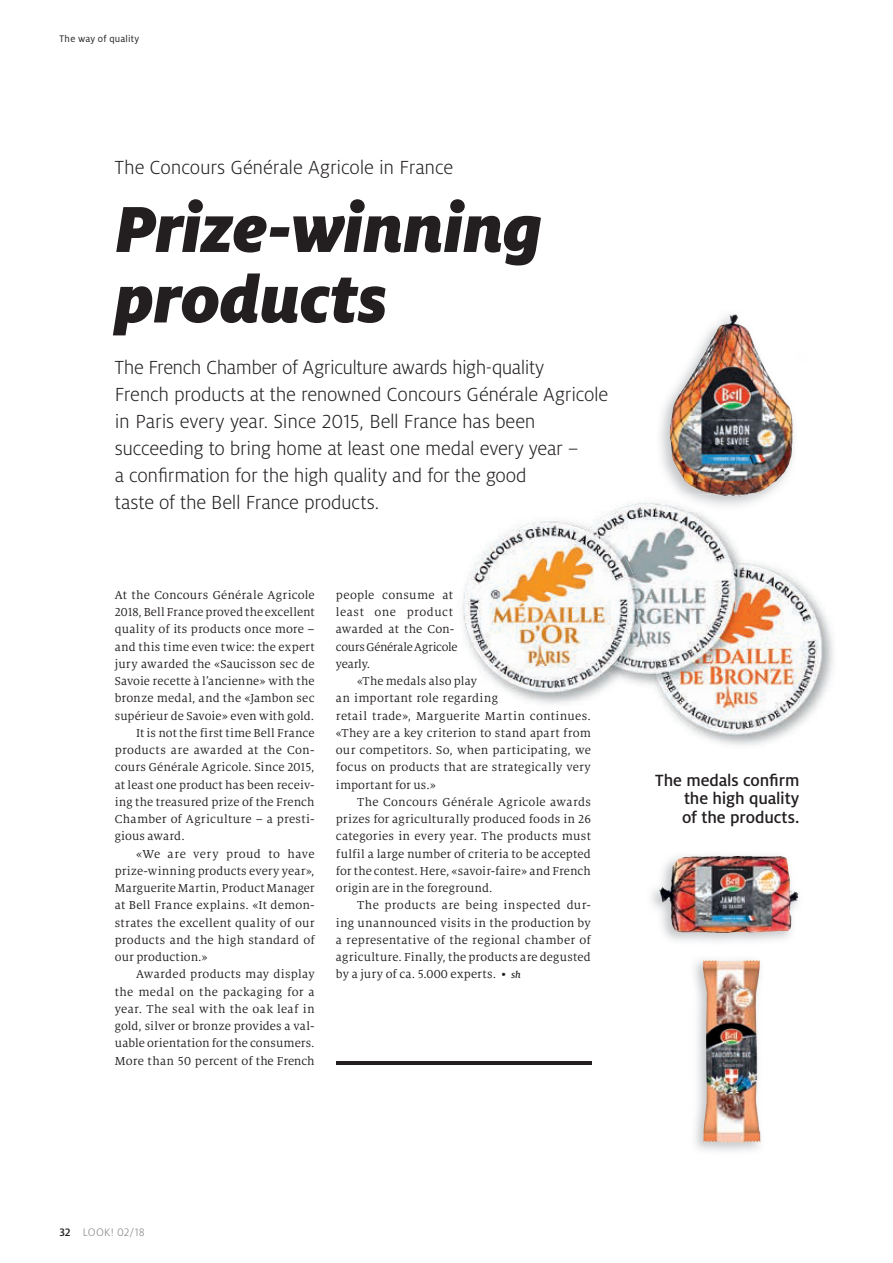
<style>
.page{position:relative;width:893px;height:1263px;background:#fff}
.page>*{position:absolute;margin:0;border:0;box-sizing:border-box;transform-origin:0 0}
.t1{font:italic 900 72px/70.5px "Milo Pro";letter-spacing:-.005em;color:#231f20}
.t2{font:300 21px/27px "Milo Pro";letter-spacing:-.01em;color:#231f20}
.t3{font:500 18px/18.8px "Milo Pro";letter-spacing:-.005em;color:#231f20;text-align:justify}
.t4{font:12.75px/17.2px "Milo Serif Pro";letter-spacing:.015em;color:#231f20}
.t5{font:12.75px "Milo Serif Pro";letter-spacing:.035em;color:#231f20}
.t6{font:300 12px "Milo Pro";letter-spacing:.01em;color:#808285}
.t7{font:10.5px "Milo Pro";letter-spacing:.015em;color:#231f20}
.s1{font-weight:500;font-style:italic;font-size:10.5px}
.s2{font-weight:500;color:#231f20}
</style>
<div class="page">
<img style="left:660px;top:398px;width:74px;height:97px">
<img style="left:670px;top:314px;width:64px;height:155px">
<img style="left:702px;top:960px;width:58px;height:183px">
<img style="left:651px;top:855px;width:148px;height:86px">
<img style="left:659px;top:856px;width:132px;height:77px">
<img style="left:462px;top:502px;width:372px;height:243px">
<img style="left:655px;top:495px;width:154px;height:17px">
<img style="left:719px;top:495px;width:30px;height:3px">
<img style="left:466px;top:517px;width:172px;height:172px;border-radius:86px">
<hr style="left:336px;top:1061px;width:255px;height:4px;background:#231f20">
<p class="t7" style="left:60px;top:33px;width:81px">The way of quality</p>
<h2 class="t2" style="left:115px;top:154px;width:340px">The Concours Générale Agricole in France</h2>
<h1 class="t1" style="left:115px;top:193px;width:429px">Prize-winning products</h1>
<p class="t2" style="left:115px;top:354px;width:495px">The French Chamber of Agriculture awards high-quality<br>French products at the renowned Concours Générale Agricole in Paris every year. Since 2015, Bell France has been succeeding to bring home at least one medal every year –<br>a confirmation for the high quality and for the good<br>taste of the Bell France products.</p>
<p class="t4" style="left:115px;top:586px;width:201px">At the Concours Générale Agricole</p>
<p class="t4" style="left:115px;top:603px;width:201px">2018, Bell France proved the excellent</p>
<p class="t4" style="left:115px;top:621px;width:201px">quality of its products once more –</p>
<p class="t4" style="left:115px;top:638px;width:201px">and this time even twice: the expert</p>
<p class="t4" style="left:115px;top:655px;width:201px">jury awarded the «Saucisson sec de</p>
<p class="t4" style="left:115px;top:672px;width:201px">Savoie recette à l’ancienne» with the</p>
<p class="t4" style="left:115px;top:690px;width:201px">bronze medal, and the «Jambon sec</p>
<p class="t4" style="left:115px;top:707px;width:201px">supérieur de Savoie» even with gold.</p>
<p class="t4" style="left:136px;top:724px;width:180px">It is not the first time Bell France</p>
<p class="t4" style="left:115px;top:741px;width:201px">products are awarded at the Con-</p>
<p class="t4" style="left:115px;top:759px;width:201px">cours Générale Agricole. Since 2015,</p>
<p class="t4" style="left:115px;top:776px;width:201px">at least one product has been receiv-</p>
<p class="t4" style="left:115px;top:793px;width:201px">ing the treasured prize of the French</p>
<p class="t4" style="left:115px;top:810px;width:201px">Chamber of Agriculture – a presti-</p>
<p class="t4" style="left:115px;top:828px;width:71px">gious award.</p>
<p class="t5" style="left:136px;top:846px;width:180px">«We are very proud to have</p>
<p class="t4" style="left:115px;top:862px;width:201px">prize-winning products every year»,</p>
<p class="t4" style="left:115px;top:879px;width:201px">Marguerite Martin, Product Manager</p>
<p class="t4" style="left:115px;top:897px;width:201px">at Bell France explains. «It demon-</p>
<p class="t4" style="left:115px;top:914px;width:201px">strates the excellent quality of our</p>
<p class="t4" style="left:115px;top:931px;width:201px">products and the high standard of</p>
<p class="t4" style="left:115px;top:948px;width:95px">our production.»</p>
<p class="t4" style="left:136px;top:966px;width:180px">Awarded products may display</p>
<p class="t4" style="left:115px;top:983px;width:201px">the medal on the packaging for a</p>
<p class="t4" style="left:115px;top:1000px;width:201px">year. The seal with the oak leaf in</p>
<p class="t4" style="left:115px;top:1017px;width:201px">gold, silver or bronze provides a val-</p>
<p class="t4" style="left:115px;top:1035px;width:201px">uable orientation for the consumers.</p>
<p class="t4" style="left:115px;top:1052px;width:201px">More than 50 percent of the French</p>
<p class="t4" style="left:336px;top:586px;width:123px">people consume at least one product awarded at the Con&shy;cours Générale Agricole yearly.</p>
<p class="t4" style="left:336px;top:672px;width:257px;text-indent:21px">«The medals also play<br>an important role regarding<br>retail trade», Marguerite Martin continues. «They are a key criterion to stand apart from our competitors. So, when participating, we focus on products that are strategically very important for us.»</p>
<p class="t4" style="left:336px;top:793px;width:257px;text-align:justify;text-indent:21px">The Concours Générale Agricole awards prizes for agriculturally produced foods in 26 categories in every year. The products must fulfil a large number of criteria to be accepted for the contest. Here, «savoir-faire» and French origin are in the foreground.</p>
<p class="t4" style="left:336px;top:897px;width:257px;text-align:justify;text-indent:21px">The products are being inspected dur&shy;ing unannounced visits in the production by a representative of the regional chamber of agriculture. Finally, the products are degusted by a jury of ca. 5.000 experts. • <span class="s1">sh</span></p>
<h3 class="t3" style="left:682px;top:771px;width:119px;text-indent:-27px">The medals confirm the high quality of the products.</h3>
<p class="t6" style="left:60px;top:1226px;width:87px"><span class="s2">32</span> LOOK! 02/18</p>
</div>
